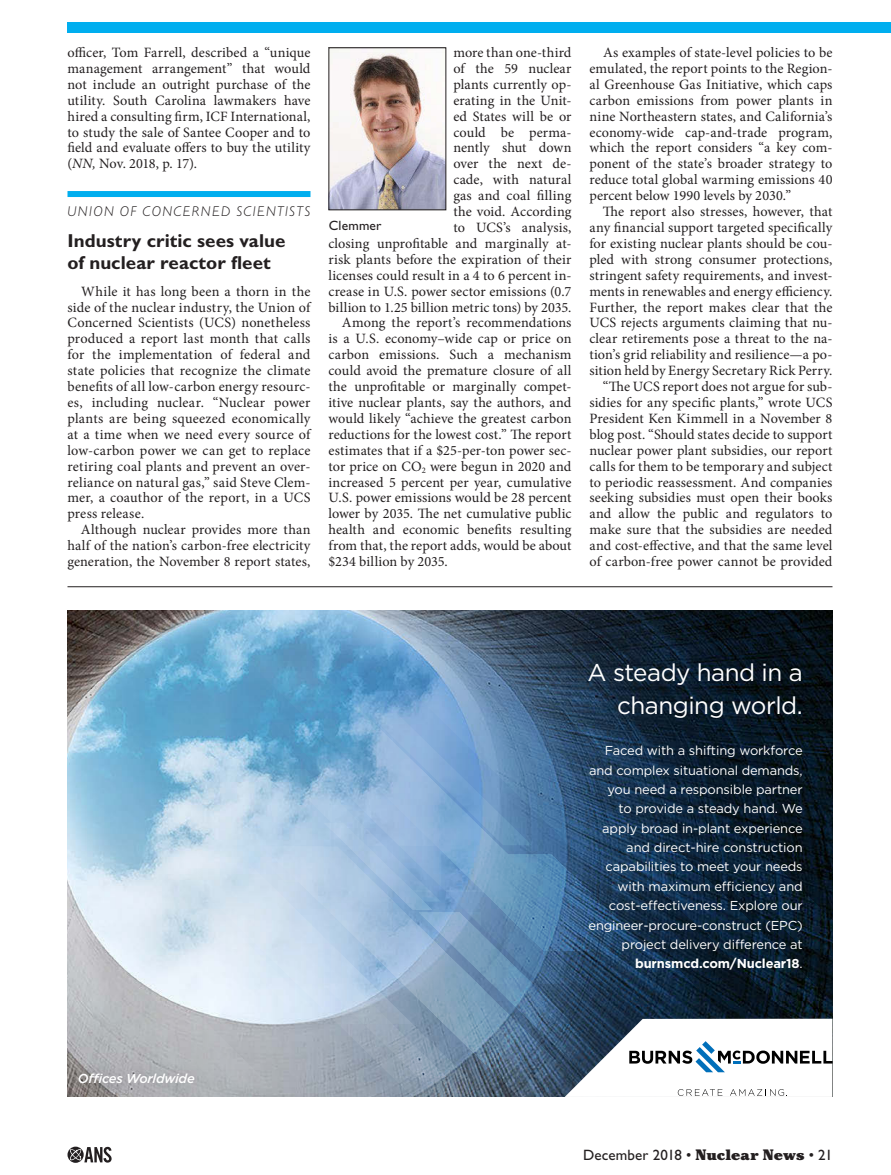
<style>
.page{position:relative;width:891px;height:1175px;background:#fff}
.page>*{position:absolute;margin:0;border:0;box-sizing:border-box;transform-origin:0 0}
.t1{font:24.15px/33.9px "Gotham";letter-spacing:-.02em;color:#fff;text-align:right}
._12hed{font:700 18.75px "Gill Sans";letter-spacing:.005em;color:#231f20}
.t2{font:15px "Gill Sans";letter-spacing:.01em;color:#231f20}
.body{font:14.25px/15.9px "Minion Pro";letter-spacing:.005em;color:#231f20;text-align:justify}
._8kick{font:italic 300 14.25px "Gill Sans";letter-spacing:.1em;color:#231f20}
.cap{font:13.5px "Gill Sans";letter-spacing:.015em;color:#231f20}
.t3{font:12.9px/19.4px "Gotham";letter-spacing:-.01em;color:#fff;text-align:right}
.t4{font:italic 500 12.9px "Gotham";letter-spacing:-.02em;color:#fff}
.s1{font-style:italic}
.s2{font-weight:700}
.s3{font-family:"Cheltenham";font-weight:900}
</style>
<div class="page">
<svg style="left:68px;top:1146px;width:44px;height:16px"></svg>
<div style="left:68px;top:191px;width:242px;height:6px;background:#00aeef"></div>
<img style="left:330px;top:49px;width:114px;height:159px">
<div style="left:328px;top:47px;width:118px;height:163px;border:1px solid #231f20"></div>
<div style="left:68px;top:23px;width:823px;height:10px;background:#00aeef"></div>
<hr style="left:68px;top:586px;width:764px;height:1px;background:#231f20">
<svg style="left:691px;top:611px;width:141px;height:83px;background:#07121b"></svg>
<svg style="left:265px;top:611px;width:426px;height:271px;background:#2e465e"></svg>
<svg style="left:532px;top:890px;width:31px;height:187px;background:#456c91"></svg>
<img style="left:68px;top:618px;width:464px;height:478px">
<svg style="left:565px;top:694px;width:268px;height:402px;background:#35485a"></svg>
<div style="left:68px;top:1058px;width:141px;height:38px;background:#231f20;opacity:.25"></div>
<p class="body" style="left:68px;top:45px;width:245px">officer, Tom Farrell, described a “unique management arrangement” that would not include an outright purchase of the utility. South Carolina lawmakers have hired a consulting firm, ICF International, to study the sale of Santee Cooper and to field and evaluate offers to buy the utility (<span class="s1">NN,</span> Nov. 2018, p. 17).</p>
<p class="_8kick" style="left:68px;top:203px;width:245px">UNION OF CONCERNED SCIENTISTS</p>
<p class="_12hed" style="left:68px;top:229px;width:220px">Industry critic sees value</p>
<p class="_12hed" style="left:68px;top:251px;width:205px">of nuclear reactor fleet</p>
<p class="body" style="left:67px;top:283px;width:246px;text-indent:14px">While it has long been a thorn in the side of the nuclear industry, the Union of Concerned Scientists (UCS) nonetheless produced a report last month that calls for the implementation of federal and state policies that recognize the climate benefits of all low-carbon energy resourc&shy;es, including nuclear. “Nuclear power plants are being squeezed economically at a time when we need every source of low-carbon power we can get to replace retiring coal plants and prevent an over&shy;reliance on natural gas,” said Steve Clem&shy;mer, a coauthor of the report, in a UCS press release.</p>
<p class="body" style="left:68px;top:522px;width:245px;text-indent:13px">Although nuclear provides more than half of the nation’s carbon-free electricity generation, the November 8 report states,</p>
<p class="body" style="left:328px;top:45px;width:245px;text-align:right">more than one-third<br>of the 59 nuclear<br>plants currently op-<br>erating in the Unit-<br>ed States will be or<br>could be perma-<br>nently shut down<br>over the next de-<br>cade, with natural<br>gas and coal filling<br>the void. According<br>to UCS’s analysis,<br>closing unprofitable and marginally at&shy;risk plants before the expiration of their licenses could result in a 4 to 6 percent in&shy;crease in U.S. power sector emissions (0.7 billion to 1.25 billion metric tons) by 2035.</p>
<p class="body" style="left:328px;top:315px;width:245px;text-indent:13px">Among the report’s recommendations is a U.S. economy–wide cap or price on carbon emissions. Such a mechanism could avoid the premature closure of all the unprofitable or marginally compet&shy;itive nuclear plants, say the authors, and would likely “achieve the greatest carbon reductions for the lowest cost.” The report estimates that if a $25-per-ton power sec&shy;tor price on CO<sub>2</sub> were begun in 2020 and increased 5 percent per year, cumulative U.S. power emissions would be 28 percent lower by 2035. The net cumulative public health and economic benefits resulting from that, the report adds, would be about $234 billion by 2035.</p>
<p class="cap" style="left:329px;top:217px;width:54px">Clemmer</p>
<p class="body" style="left:590px;top:45px;width:245px;text-indent:14px">As examples of state-level policies to be emulated, the report points to the Region&shy;al Greenhouse Gas Initiative, which caps carbon emissions from power plants in nine Northeastern states, and California’s economy-wide cap-and-trade program, which the report considers “a key com&shy;ponent of the state’s broader strategy to reduce total global warming emissions 40 percent below 1990 levels by 2030.”</p>
<p class="body" style="left:590px;top:204px;width:245px;text-indent:13px">The report also stresses, however, that any financial support targeted specifically for existing nuclear plants should be cou&shy;pled with strong consumer protections, stringent safety requirements, and invest&shy;ments in renewables and energy efficiency.<br>Further, the report makes clear that the UCS rejects arguments claiming that nu&shy;clear retirements pose a threat to the na&shy;tion’s grid reliability and resilience—a po&shy;sition held by Energy Secretary Rick Perry.</p>
<p class="body" style="left:589px;top:379px;width:245px;text-indent:14px">“The UCS report does not argue for sub&shy;sidies for any specific plants,” wrote UCS President Ken Kimmell in a November 8 blog post. “Should states decide to support nuclear power plant subsidies, our report calls for them to be temporary and subject to periodic reassessment. And companies seeking subsidies must open their books and allow the public and regulators to make sure that the subsidies are needed and cost-effective, and that the same level of carbon-free power cannot be provided</p>
<p class="t1" style="left:588px;top:654px;width:217px">A steady hand in a changing world.</p>
<p class="t3" style="left:589px;top:740px;width:216px">Faced with a shifting workforce and complex situational demands, you need a responsible partner<br>to provide a steady hand. We apply broad in-plant experience and direct-hire construction capabilities to meet your needs with maximum efficiency and cost-effectiveness. Explore our engineer-procure-construct (EPC) project delivery difference at <span class="s2">burnsmcd.com/Nuclear18</span>.</p>
<p class="t4" style="left:78px;top:1070px;width:118px">Offices Worldwide</p>
<p class="t2" style="left:583px;top:1146px;width:251px">December 2018 • <span class="s3">Nuclear News</span> • 21</p>
</div>
